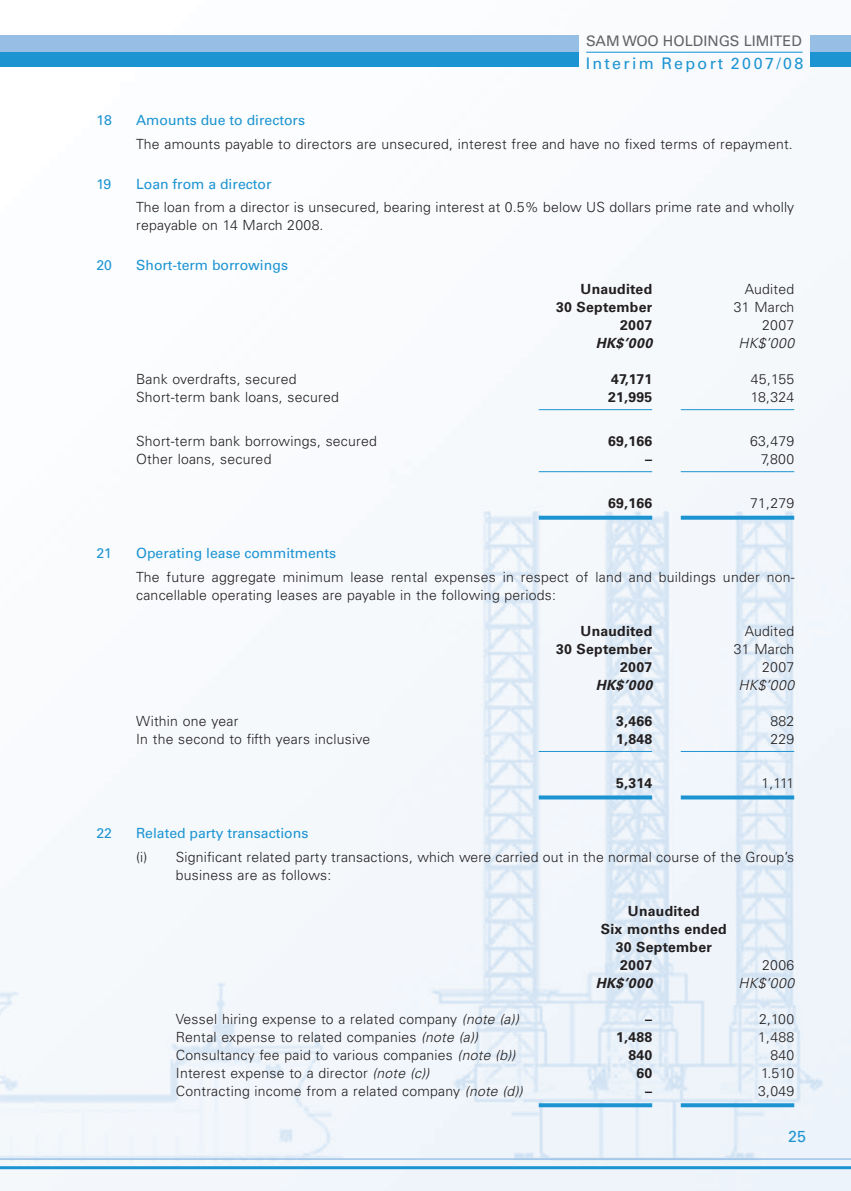
<style>
.page{position:relative;width:851px;height:1191px;background:#fff}
.page>*{position:absolute;margin:0;border:0;box-sizing:border-box;transform-origin:0 0}
.t1{font:16px "Univers LT Std";letter-spacing:.145em;color:#1c94d2}
.t2{font:14.6px "Univers LT Std";color:#636366}
.t3{font:300 14px/18px "Univers LT Std";letter-spacing:.015em;color:#231f20}
.t4{font:700 14px "Univers LT Std";letter-spacing:.015em;color:#231f20}
.t5{font:14px "Univers LT Std";color:#1c94d2}
.t6{font:italic 700 14px "Univers LT Std";letter-spacing:.035em;color:#231f20}
.t7{font:italic 300 14px "Univers LT Std";letter-spacing:.035em;color:#231f20}
.s1{font-style:italic}
</style>
<div class="page">
<img style="left:0;top:35px;width:850px;height:1156px">
<div style="left:810px;top:35px;width:40px;height:32px;background:#1c94d2"></div>
<div style="left:810px;top:35px;width:40px;height:17px;background:#97bfe6"></div>
<hr style="left:586px;top:52px;width:216px;height:1px;background:#1c94d2">
<div style="left:0;top:35px;width:578px;height:32px;background:#1c94d2"></div>
<div style="left:0;top:35px;width:578px;height:17px;background:#97bfe6"></div>
<hr style="left:0;top:1166px;width:850px;height:3px;background:#1c94d2">
<hr style="left:0;top:1158px;width:850px;height:1px;background:#97bfe6">
<hr style="left:538px;top:409px;width:114px;height:1px;background:#1c94d2">
<hr style="left:680px;top:409px;width:114px;height:1px;background:#1c94d2">
<hr style="left:538px;top:471px;width:114px;height:1px;background:#1c94d2">
<hr style="left:680px;top:471px;width:114px;height:1px;background:#1c94d2">
<svg style="left:538px;top:516px;width:114px;height:4px"></svg>
<svg style="left:680px;top:516px;width:114px;height:4px"></svg>
<hr style="left:538px;top:751px;width:114px;height:1px;background:#1c94d2">
<hr style="left:680px;top:751px;width:114px;height:1px;background:#1c94d2">
<svg style="left:538px;top:795px;width:114px;height:4px"></svg>
<svg style="left:680px;top:795px;width:114px;height:4px"></svg>
<svg style="left:538px;top:1103px;width:114px;height:4px"></svg>
<svg style="left:680px;top:1103px;width:114px;height:4px"></svg>
<p class="t2" style="left:586px;top:32px;width:217px">SAM WOO HOLDINGS LIMITED</p>
<p class="t1" style="left:585px;top:54px;width:219px">Interim Report 2007/08</p>
<p class="t5" style="left:96px;top:112px;width:17px">1 8</p>
<p class="t5" style="left:136px;top:112px;width:171px">Amounts due to directors</p>
<p class="t3" style="left:136px;top:135px;width:655px">The amounts payable to directors are unsecured, interest free and have no fixed terms of repayment.</p>
<p class="t5" style="left:96px;top:175px;width:6px">19</p>
<p class="t5" style="left:136px;top:175px;width:137px">Loan from a director</p>
<p class="t3" style="left:136px;top:198px;width:659px">The loan from a director is unsecured, bearing interest at 0. 5% below US dollars prime rate and wholly repayable on 14 March 2008.</p>
<p class="t5" style="left:96px;top:257px;width:17px">20</p>
<p class="t5" style="left:136px;top:257px;width:153px">Short-term borrowings</p>
<p class="t4" style="left:580px;top:281px;width:73px">Unaudited</p>
<p class="t3" style="left:744px;top:280px;width:51px">Audited</p>
<p class="t4" style="left:556px;top:299px;width:98px">30 September</p>
<p class="t3" style="left:733px;top:298px;width:62px">31 March</p>
<p class="t4" style="left:620px;top:317px;width:34px">2007</p>
<p class="t3" style="left:762px;top:316px;width:34px">2007</p>
<p class="t6" style="left:595px;top:335px;width:58px">HK$’000</p>
<p class="t7" style="left:738px;top:335px;width:57px">HK$’000</p>
<p class="t3" style="left:136px;top:370px;width:162px">Bank overdrafts, secured</p>
<p class="t4" style="left:611px;top:371px;width:43px">47,171</p>
<p class="t3" style="left:750px;top:370px;width:45px">45,155</p>
<p class="t3" style="left:136px;top:388px;width:204px">Short-term bank loans, secured</p>
<p class="t4" style="left:608px;top:389px;width:46px">21,995</p>
<p class="t3" style="left:750px;top:388px;width:45px">18,324</p>
<p class="t3" style="left:136px;top:432px;width:242px">Short-term bank borrowings, secured</p>
<p class="t4" style="left:608px;top:433px;width:46px">69,166</p>
<p class="t3" style="left:750px;top:432px;width:46px">63,479</p>
<p class="t3" style="left:136px;top:450px;width:137px">Other loans, secured</p>
<p class="t4" style="left:645px;top:451px;width:8px">–</p>
<p class="t3" style="left:760px;top:450px;width:35px">7,800</p>
<p class="t4" style="left:608px;top:495px;width:46px">69,166</p>
<p class="t3" style="left:750px;top:494px;width:46px">71,279</p>
<p class="t5" style="left:96px;top:545px;width:12px">21</p>
<p class="t5" style="left:136px;top:545px;width:201px">Operating lease commitments</p>
<p class="t3" style="left:136px;top:568px;width:660px">The future aggregate minimum lease rental expenses in respect of land and buildings under non&shy;cancellable operating leases are payable in the following periods:</p>
<p class="t4" style="left:580px;top:623px;width:73px">Unaudited</p>
<p class="t3" style="left:744px;top:622px;width:51px">Audited</p>
<p class="t4" style="left:556px;top:641px;width:98px">30 September</p>
<p class="t3" style="left:733px;top:640px;width:62px">31 March</p>
<p class="t4" style="left:620px;top:659px;width:34px">2007</p>
<p class="t3" style="left:762px;top:658px;width:34px">2007</p>
<p class="t6" style="left:595px;top:677px;width:58px">HK$’000</p>
<p class="t7" style="left:738px;top:676px;width:57px">HK$’000</p>
<p class="t3" style="left:136px;top:712px;width:104px">Within one year</p>
<p class="t4" style="left:616px;top:713px;width:37px">3,466</p>
<p class="t3" style="left:770px;top:712px;width:25px">882</p>
<p class="t3" style="left:136px;top:730px;width:235px">In the second to fifth years inclusive</p>
<p class="t4" style="left:616px;top:731px;width:37px">1,848</p>
<p class="t3" style="left:770px;top:730px;width:25px">229</p>
<p class="t4" style="left:616px;top:775px;width:37px">5,314</p>
<p class="t3" style="left:761px;top:774px;width:34px">1,111</p>
<p class="t5" style="left:96px;top:824px;width:17px">22</p>
<p class="t5" style="left:136px;top:824px;width:174px">Related party transactions</p>
<p class="t3" style="left:176px;top:847px;width:620px;text-indent:-40px">(i) Significant related party transactions, which were carried out in the normal course of the Group’s business are as follows:</p>
<p class="t4" style="left:628px;top:902px;width:73px">Unaudited</p>
<p class="t4" style="left:600px;top:920px;width:127px">Six months ended</p>
<p class="t4" style="left:615px;top:938px;width:98px">30 September</p>
<p class="t4" style="left:620px;top:956px;width:34px">2007</p>
<p class="t3" style="left:762px;top:955px;width:34px">2006</p>
<p class="t6" style="left:595px;top:974px;width:58px">HK$’000</p>
<p class="t7" style="left:738px;top:974px;width:57px">HK$’000</p>
<p class="t3" style="left:176px;top:1009px;width:344px">Vessel hiring expense to a related company <span class="s1">(note (a))</span></p>
<p class="t4" style="left:645px;top:1010px;width:8px">–</p>
<p class="t3" style="left:759px;top:1009px;width:37px">2,100</p>
<p class="t3" style="left:176px;top:1027px;width:304px">Rental expense to related companies <span class="s1">(note (a))</span></p>
<p class="t4" style="left:616px;top:1028px;width:37px">1,488</p>
<p class="t3" style="left:758px;top:1027px;width:37px">1,488</p>
<p class="t3" style="left:176px;top:1045px;width:341px">Consultancy fee paid to various companies <span class="s1">(note (b))</span></p>
<p class="t4" style="left:628px;top:1046px;width:25px">840</p>
<p class="t3" style="left:770px;top:1045px;width:25px">840</p>
<p class="t3" style="left:176px;top:1063px;width:255px">Interest expense to a director <span class="s1">(note (c))</span></p>
<p class="t4" style="left:636px;top:1064px;width:17px">60</p>
<p class="t3" style="left:761px;top:1063px;width:34px">1.510</p>
<p class="t3" style="left:176px;top:1081px;width:348px">Contracting income from a related company <span class="s1">(note (d))</span></p>
<p class="t4" style="left:645px;top:1082px;width:8px">–</p>
<p class="t3" style="left:758px;top:1081px;width:37px">3,049</p>
<p class="t1" style="left:788px;top:1126px;width:18px">25</p>
</div>
